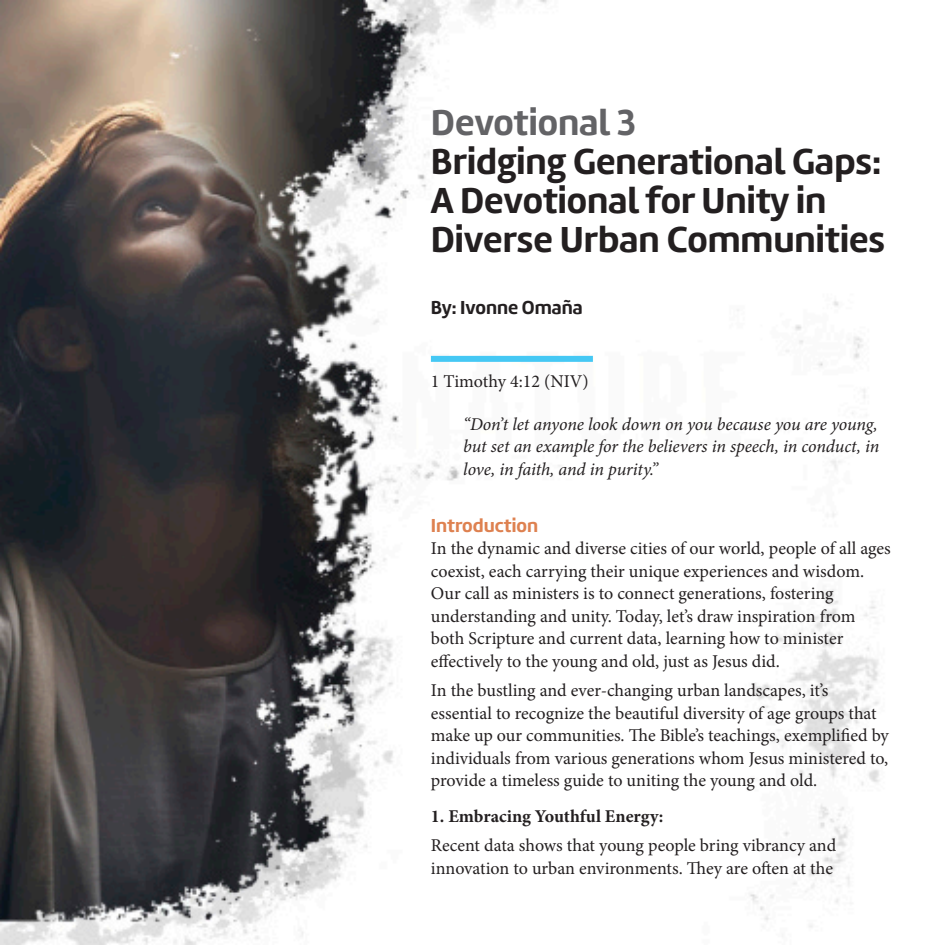
<style>
.page{position:relative;width:945px;height:945px;background:#fff}
.page>*{position:absolute;margin:0;border:0;box-sizing:border-box;transform-origin:0 0}
.t1{font:700 37.5px/39px "Marine";color:#231f20}
.t2{font:700 37.5px "Marine";color:#636366}
.t3{font:700 19.5px "Marine";color:#231f20}
.Subtítulo_1{font:700 19.5px "Marine";color:#de8150}
.t4{font:18px/22.5px "Minion Pro";color:#231f20}
.Cita_1{font:italic 18px/22.5px "Minion Pro";letter-spacing:-.01em;color:#231f20;text-align:justify}
.t5{font:700 18px "Minion Pro";color:#231f20}
</style>
<div class="page">
<img style="left:0;top:0;width:880px;height:945px">
<div style="left:431px;top:356px;width:162px;height:6px;background:#45c8f4"></div>
<p class="t2" style="left:431px;top:98px;width:206px">Devotional 3</p>
<p class="t1" style="left:431px;top:141px;width:452px">Bridging Generational Gaps:</p>
<p class="t1" style="left:431px;top:180px;width:456px">A Devotional for Unity in<br>Diverse Urban Communities</p>
<p class="t3" style="left:431px;top:294px;width:153px">By: Ivonne Omaña</p>
<p class="t4" style="left:431px;top:370px;width:159px">1 Timothy 4:12 (NIV)</p>
<p class="Cita_1" style="left:463px;top:413px;width:418px">“Don’t let anyone look down on you because you are young, but set an example for the believers in speech, in conduct, in love, in faith, and in purity.”</p>
<p class="Subtítulo_1" style="left:431px;top:513px;width:109px">Introduction</p>
<p class="t4" style="left:431px;top:538px;width:461px">In the dynamic and diverse cities of our world, people of all ages coexist, each carrying their unique experiences and wisdom.<br>Our call as ministers is to connect generations, fostering understanding and unity. Today, let’s draw inspiration from both Scripture and current data, learning how to minister effectively to the young and old, just as Jesus did.</p>
<p class="t4" style="left:431px;top:679px;width:459px">In the bustling and ever-changing urban landscapes, it’s essential to recognize the beautiful diversity of age groups that make up our communities. The Bible’s teachings, exemplified by individuals from various generations whom Jesus ministered to, provide a timeless guide to uniting the young and old.</p>
<p class="t5" style="left:431px;top:804px;width:234px">1. Embracing Youthful Energy:</p>
<p class="t4" style="left:431px;top:835px;width:407px">Recent data shows that young people bring vibrancy and innovation to urban environments. They are often at the</p>
</div>
